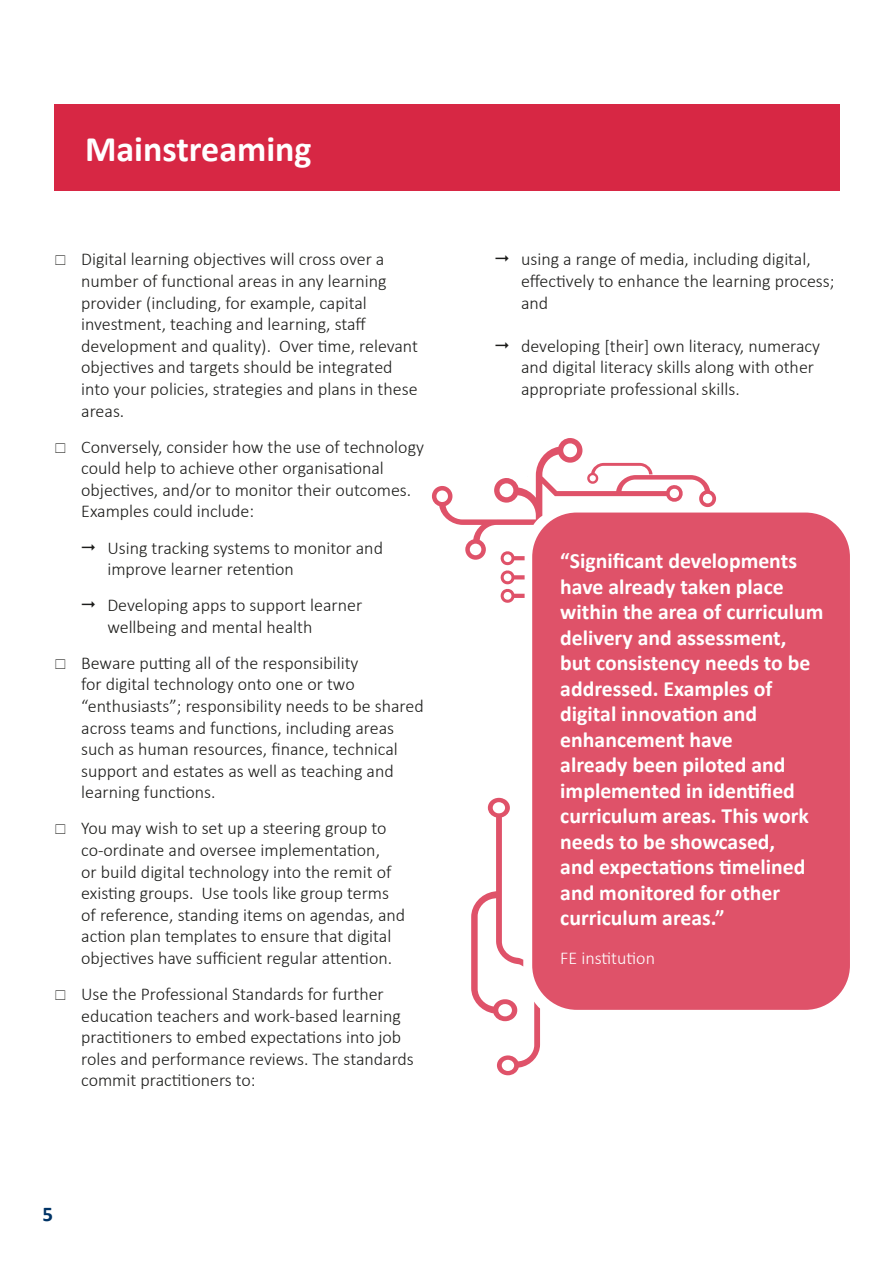
<style>
.page{position:relative;width:893px;height:1263px;background:#fff}
.page>*{position:absolute;margin:0;border:0;box-sizing:border-box;transform-origin:0 0}
.t1{font:700 36px "Calibri";color:#fff}
.t2{font:700 21.75px/25.5px "Calibri";color:#fff}
.t3{font:700 21px "Calibri";color:#003466}
.t4{font:300 18px/21.6px "Calibri";color:#1d1d1b}
.t5{font:300 18px "Calibri";color:#fff}
</style>
<div class="page">
<div style="left:54px;top:105px;width:785px;height:86px;background:#d72744"></div>
<svg style="left:471px;top:798px;width:69px;height:277px"></svg>
<svg style="left:432px;top:438px;width:284px;height:165px"></svg>
<div style="left:532px;top:512px;width:318px;height:498px;background:#df5269"></div>
<h1 class="t1" style="left:85px;top:126px;width:228px">Mainstreaming</h1>
<p class="t4" style="left:81px;top:248px;width:338px">Digital learning objectives will cross over a number of functional areas in any learning provider (including, for example, capital investment, teaching and learning, staff development and quality). Over time, relevant objectives and targets should be integrated into your policies, strategies and plans in these areas.</p>
<p class="t4" style="left:81px;top:435px;width:344px">Conversely, consider how the use of technology could help to achieve other organisational objectives, and/or to monitor their outcomes.<br>Examples could include:</p>
<p class="t4" style="left:107px;top:536px;width:277px">Using tracking systems to monitor and improve learner retention</p>
<p class="t4" style="left:107px;top:593px;width:256px">Developing apps to support learner wellbeing and mental health</p>
<p class="t4" style="left:81px;top:651px;width:344px">Beware putting all of the responsibility<br>for digital technology onto one or two “enthusiasts”; responsibility needs to be shared across teams and functions, including areas such as human resources, finance, technical support and estates as well as teaching and learning functions.</p>
<p class="t4" style="left:81px;top:817px;width:326px">You may wish to set up a steering group to co-ordinate and oversee implementation,<br>or build digital technology into the remit of existing groups. Use tools like group terms of reference, standing items on agendas, and action plan templates to ensure that digital objectives have sufficient regular attention.</p>
<p class="t4" style="left:81px;top:982px;width:334px">Use the Professional Standards for further education teachers and work-based learning practitioners to embed expectations into job roles and performance reviews. The standards commit practitioners to:</p>
<p class="t3" style="left:43px;top:1201px;width:12px">5</p>
<p class="t4" style="left:521px;top:248px;width:315px">using a range of media, including digital, effectively to enhance the learning process; and</p>
<p class="t4" style="left:521px;top:334px;width:301px">developing [their] own literacy, numeracy and digital literacy skills along with other appropriate professional skills.</p>
<p class="t2" style="left:560px;top:548px;width:265px">“Significant developments have already taken place within the area of curriculum delivery and assessment,<br>but consistency needs to be addressed. Examples of digital innovation and enhancement have<br>already been piloted and implemented in identified curriculum areas. This work needs to be showcased,<br>and expectations timelined and monitored for other curriculum areas.”</p>
<p class="t5" style="left:560px;top:947px;width:96px">FE institution</p>
</div>
